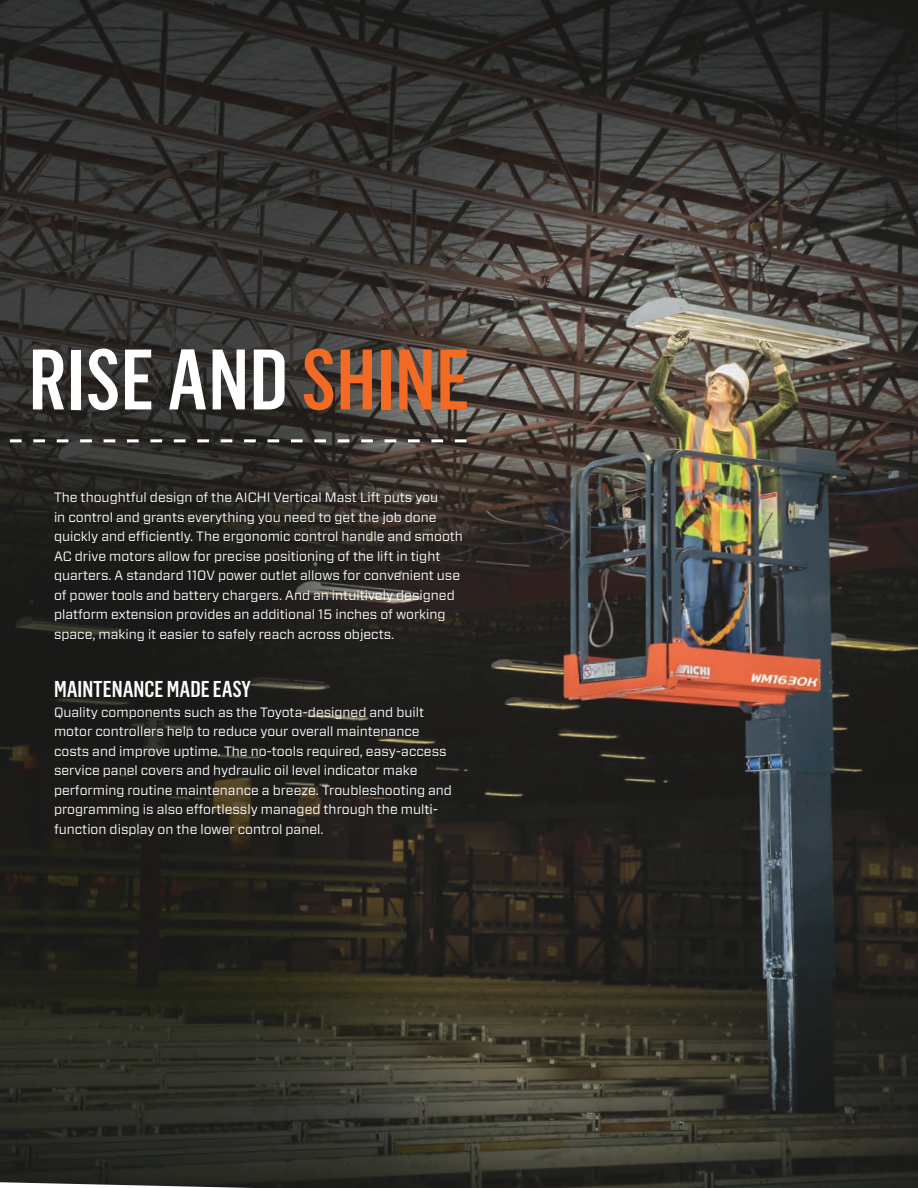
<style>
.page{position:relative;width:918px;height:1188px;background:#fff}
.page>*{position:absolute;margin:0;border:0;box-sizing:border-box;transform-origin:0 0}
.body_copy{font:500 84px "Flama Condensed";letter-spacing:.005em;color:#fff}
.t1{font:500 22.5px "Flama Condensed";color:#fff}
.t2{font:13.5px/19.5px "Forza";color:#fff}
.s1{color:#f36a24}
</style>
<div class="page">
<img style="left:0;top:0;width:918px;height:1188px">
<hr style="left:917px;top:76px;width:1px;height:61px;background:#f36a24">
<svg style="left:0;top:439px;width:467px;height:3px"></svg>
<p class="body_copy" style="left:29px;top:327px;width:442px">RISE AND <span class="s1">SHINE</span></p>
<p class="t2" style="left:54px;top:488px;width:411px">The thoughtful design of the AICHI Vertical Mast Lift puts you<br>in control and grants everything you need to get the job done quickly and efficiently. The ergonomic control handle and smooth AC drive motors allow for precise positioning of the lift in tight quarters. A standard 110V power outlet allows for convenient use of power tools and battery chargers. And an intuitively designed platform extension provides an additional 15 inches of working space, making it easier to safely reach across objects.</p>
<p class="t1" style="left:54px;top:675px;width:199px">MAINTENANCE MADE EASY</p>
<p class="t2" style="left:54px;top:702px;width:400px">Quality components such as the Toyota-designed and built motor controllers help to reduce your overall maintenance costs and improve uptime. The no-tools required, easy-access service panel covers and hydraulic oil level indicator make performing routine maintenance a breeze. Troubleshooting and programming is also effortlessly managed through the multi&shy;function display on the lower control panel.</p>
</div>
